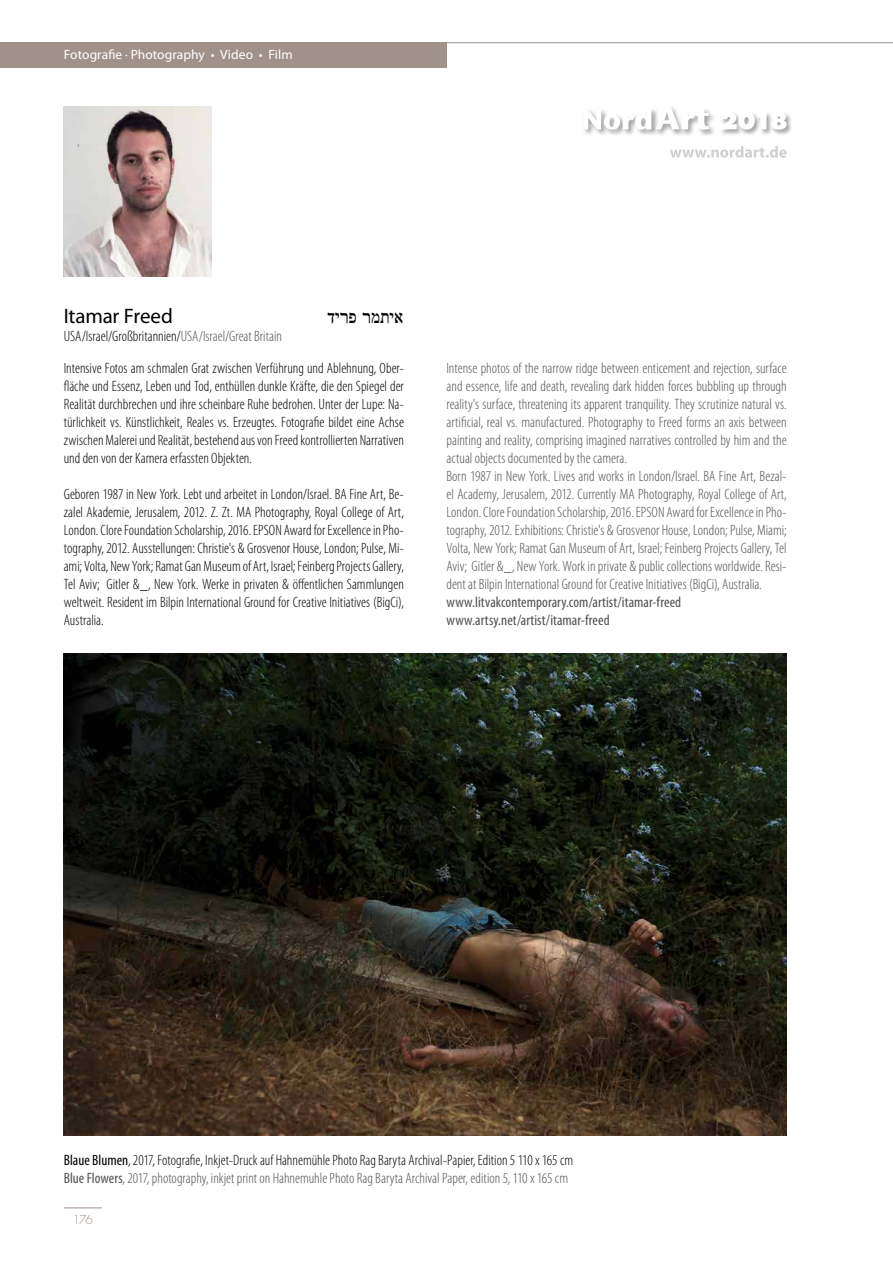
<style>
.page{position:relative;width:893px;height:1263px;background:#fff}
.page>*{position:absolute;margin:0;border:0;box-sizing:border-box;transform-origin:0 0}
.t1{font:21px "Myriad Pro";letter-spacing:-.01em;color:#000}
.t2{font:21px "New Peninim";color:#000}
.t3{font:300 condensed 15px/18px "Myriad Pro";color:#000}
.t4{font:300 condensed 15px/18px "Myriad Pro";color:#514f53}
.t5{font:condensed 15px/18px "Myriad Pro";letter-spacing:.005em;color:#514f53}
.t6{font:13.5px "Myriad Pro";letter-spacing:.005em;color:#fff}
.t7{font:300 12px "Futura Std";color:#a0918b}
.s1{color:#514f53}
.s2{font-weight:400}
.s3{font-weight:400;color:#514f53}
</style>
<div class="page">
<div style="left:0;top:43px;width:446px;height:25px;background:#a0918b"></div>
<hr style="left:446px;top:42px;width:447px;height:1px;background:#a0918b">
<hr style="left:64px;top:1207px;width:38px;height:1px;background:#a0918b">
<svg style="left:670px;top:146px;width:117px;height:12px"></svg>
<div style="left:582px;top:107px;width:77px;height:30px;background:#000;opacity:.75"></div>
<div style="left:654px;top:105px;width:62px;height:32px;background:#000;opacity:.75"></div>
<svg style="left:583px;top:106px;width:126px;height:24px"></svg>
<div style="left:719px;top:111px;width:74px;height:25px;background:#000;opacity:.75"></div>
<svg style="left:719px;top:112px;width:68px;height:18px"></svg>
<img style="left:64px;top:106px;width:147px;height:170px">
<img style="left:64px;top:654px;width:723px;height:482px">
<p class="t6" style="left:64px;top:46px;width:230px">Fotografie · Photography • Video • Film</p>
<h1 class="t1" style="left:64px;top:303px;width:111px">Itamar Freed</h1>
<p class="t3" style="left:64px;top:321px;width:342px;line-height:31.5px">USA/Israel/Großbritannien/<span class="s1">USA/Israel/Great Britain<br></span>Intensive Fotos am schmalen Grat zwischen Verführung und Ablehnung, Ober-</p>
<p class="t3" style="left:64px;top:377px;width:342px;text-align:justify">fläche und Essenz, Leben und Tod, enthüllen dunkle Kräfte, die den Spiegel der Realität durchbrechen und ihre scheinbare Ruhe bedrohen. Unter der Lupe: Na&shy;türlichkeit vs. Künstlichkeit, Reales vs. Erzeugtes. Fotografie bildet eine Achse zwischen Malerei und Realität, bestehend aus von Freed kontrollierten Narrativen und den von der Kamera erfassten Objekten.</p>
<p class="t3" style="left:64px;top:485px;width:342px;text-align:justify">Geboren 1987 in New York. Lebt und arbeitet in London/Israel. BA Fine Art, Be&shy;zalel Akademie, Jerusalem, 2012. Z. Zt. MA Photography, Royal College of Art, London. Clore Foundation Scholarship, 2016. EPSON Award for Excellence in Pho&shy;tography, 2012. Ausstellungen: Christie's &amp; Grosvenor House, London; Pulse, Mi&shy;ami; Volta, New York; Ramat Gan Museum of Art, Israel; Feinberg Projects Gallery, Tel Aviv; Gitler &amp;_, New York. Werke in privaten &amp; öffentlichen Sammlungen weltweit. Resident im Bilpin International Ground for Creative Initiatives (BigCi), Australia.</p>
<h1 class="t2" style="left:327px;top:309px;width:78px">איתמרפריד</h1>
<p class="t4" style="left:446px;top:359px;width:342px">Intense photos of the narrow ridge between enticement and rejection, surface and essence, life and death, revealing dark hidden forces bubbling up through reality's surface, threatening its apparent tranquility. They scrutinize natural vs. artificial, real vs. manufactured. Photography to Freed forms an axis between painting and reality, comprising imagined narratives controlled by him and the actual objects documented by the camera.<br>Born 1987 in New York. Lives and works in London/Israel. BA Fine Art, Bezal&shy;el Academy, Jerusalem, 2012. Currently MA Photography, Royal College of Art, London. Clore Foundation Scholarship, 2016. EPSON Award for Excellence in Pho&shy;tography, 2012. Exhibitions: Christie's &amp; Grosvenor House, London; Pulse, Miami; Volta, New York; Ramat Gan Museum of Art, Israel; Feinberg Projects Gallery, Tel Aviv; Gitler &amp;_, New York. Work in private &amp; public collections worldwide. Resi&shy;dent at Bilpin International Ground for Creative Initiatives (BigCi), Australia.</p>
<p class="t5" style="left:446px;top:593px;width:236px">www.litvakcontemporary.com/artist/itamar-freed www.artsy.net/artist/itamar-freed</p>
<p class="t3" style="left:64px;top:1151px;width:511px"><span class="s2">Blaue Blumen</span>, 2017, Fotografie, Inkjet-Druck auf Hahnemühle Photo Rag Baryta Archival-Papier, Edition 5 110 x 165 cm<br><span class="s3">Blue Flowers</span><span class="s1">, 2017, photography, inkjet print on Hahnemuhle Photo Rag Baryta Archival Paper, edition 5, 110 x 165 cm</span></p>
<p class="t7" style="left:73px;top:1212px;width:21px">176</p>
</div>
